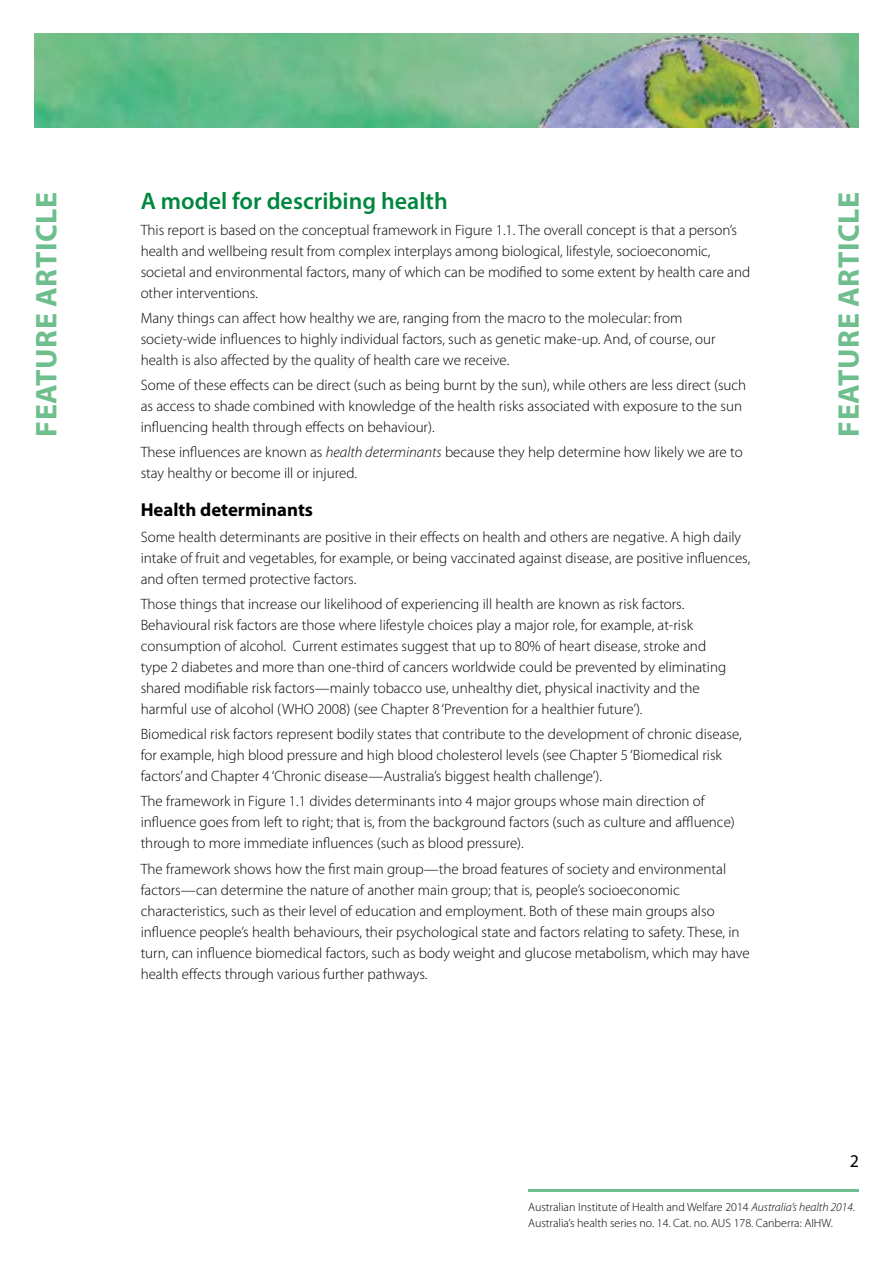
<style>
.page{position:relative;width:893px;height:1263px;background:#fff}
.page>*{position:absolute;margin:0;border:0;box-sizing:border-box;transform-origin:0 0}
.t1{font:700 30px "Myriad Pro";letter-spacing:.02em;color:#6fbf8e}
.BODY_-_Heading_2{font:600 24px "Myriad Pro";color:#00873f}
.BODY_-_Heading_3{font:700 18.75px "Myriad Pro";color:#000}
.t2{font:18px "Myriad Pro";color:#000}
.BODY_-_Text{font:300 15px/21px "Myriad Pro";color:#000}
.t3{font:300 12px/16.5px "Myriad Pro";color:#000}
.s1{font-style:italic}
</style>
<div class="page">
<hr style="left:528px;top:1189px;width:331px;height:2px;background:#6fbf8e">
<img style="left:34px;top:34px;width:825px;height:93px">
<img style="left:530px;top:34px;width:322px;height:93px">
<h2 class="BODY_-_Heading_2" style="left:141px;top:186px;width:309px">A model for describing health</h2>
<p class="BODY_-_Text" style="left:141px;top:219px;width:611px">This report is based on the conceptual framework in Figure 1.1. The overall concept is that a person’s health and wellbeing result from complex interplays among biological, lifestyle, socioeconomic, societal and environmental factors, many of which can be modified to some extent by health care and other interventions.</p>
<p class="BODY_-_Text" style="left:141px;top:307px;width:576px">Many things can affect how healthy we are, ranging from the macro to the molecular: from society-wide influences to highly individual factors, such as genetic make-up. And, of course, our health is also affected by the quality of health care we receive.</p>
<p class="BODY_-_Text" style="left:141px;top:374px;width:607px">Some of these effects can be direct (such as being burnt by the sun), while others are less direct (such as access to shade combined with knowledge of the health risks associated with exposure to the sun influencing health through effects on behaviour).</p>
<p class="BODY_-_Text" style="left:141px;top:442px;width:603px">These influences are known as <span class="s1">health determinants</span> because they help determine how likely we are to stay healthy or become ill or injured.</p>
<h3 class="BODY_-_Heading_3" style="left:141px;top:498px;width:174px">Health determinants</h3>
<p class="BODY_-_Text" style="left:141px;top:526px;width:611px">Some health determinants are positive in their effects on health and others are negative. A high daily intake of fruit and vegetables, for example, or being vaccinated against disease, are positive influences, and often termed protective factors.</p>
<p class="BODY_-_Text" style="left:141px;top:593px;width:587px">Those things that increase our likelihood of experiencing ill health are known as risk factors.<br>Behavioural risk factors are those where lifestyle choices play a major role, for example, at-risk consumption of alcohol. Current estimates suggest that up to 80% of heart disease, stroke and type 2 diabetes and more than one-third of cancers worldwide could be prevented by eliminating shared modifiable risk factors—mainly tobacco use, unhealthy diet, physical inactivity and the harmful use of alcohol (WHO 2008) (see Chapter 8 ‘Prevention for a healthier future’).</p>
<p class="BODY_-_Text" style="left:141px;top:723px;width:603px">Biomedical risk factors represent bodily states that contribute to the development of chronic disease, for example, high blood pressure and high blood cholesterol levels (see Chapter 5 ‘Biomedical risk factors’ and Chapter 4 ‘Chronic disease—Australia’s biggest health challenge’).</p>
<p class="BODY_-_Text" style="left:141px;top:791px;width:596px">The framework in Figure 1.1 divides determinants into 4 major groups whose main direction of influence goes from left to right; that is, from the background factors (such as culture and affluence) through to more immediate influences (such as blood pressure).</p>
<p class="BODY_-_Text" style="left:141px;top:858px;width:611px">The framework shows how the first main group—the broad features of society and environmental factors—can determine the nature of another main group; that is, people’s socioeconomic characteristics, such as their level of education and employment. Both of these main groups also influence people’s health behaviours, their psychological state and factors relating to safety. These, in turn, can influence biomedical factors, such as body weight and glucose metabolism, which may have health effects through various further pathways.</p>
<h1 class="t1" style="left:27px;top:437px;width:246px;rotate:-90deg">FEATURE ARTICLE</h1>
<h1 class="t1" style="left:829px;top:437px;width:246px;rotate:-90deg">FEATURE ARTICLE</h1>
<p class="t2" style="left:850px;top:1150px;width:11px">2</p>
<p class="t3" style="left:528px;top:1198px;width:328px">Australian Institute of Health and Welfare 2014 <span class="s1">Australia’s health 2014</span>.<br>Australia’s health series no. 14. Cat. no. AUS 178. Canberra: AIHW.</p>
</div>
